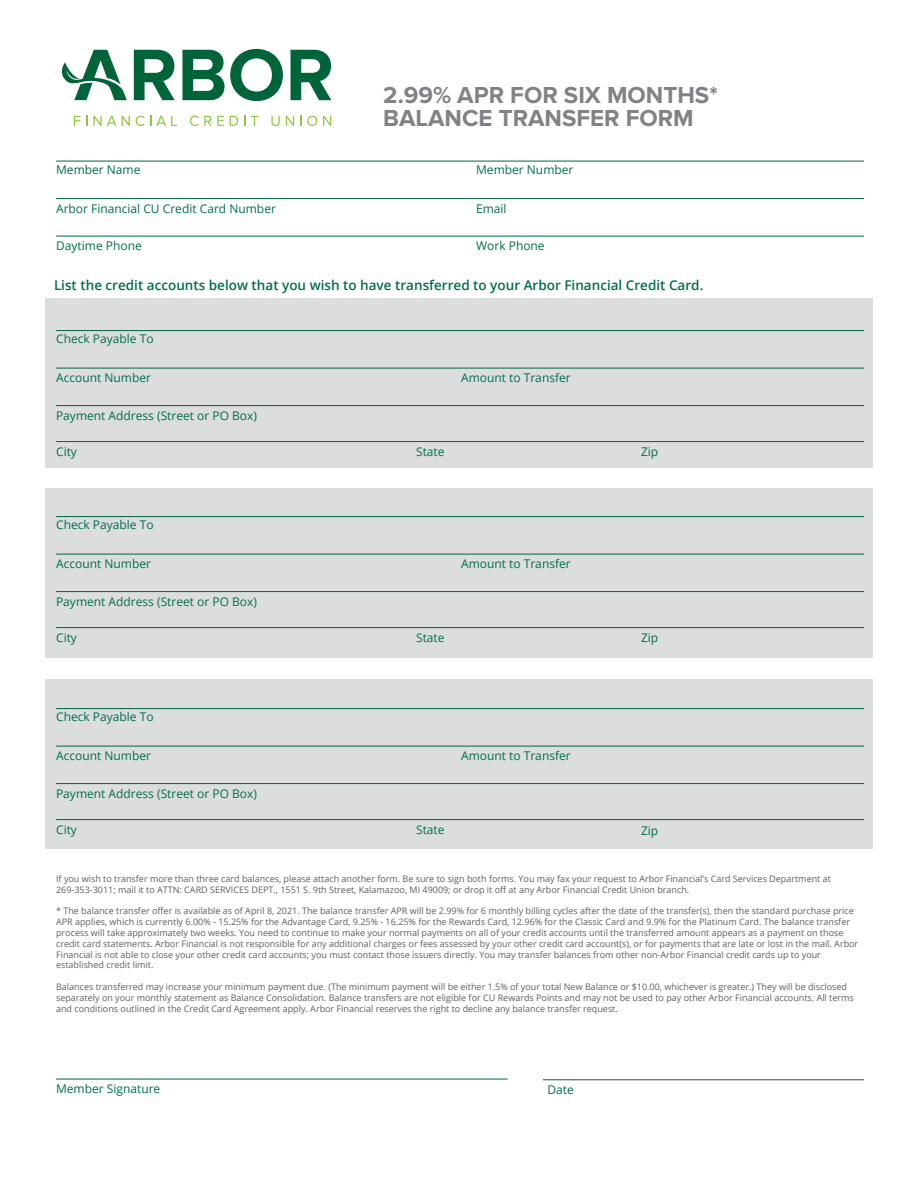
<style>
.page{position:relative;width:918px;height:1188px;background:#fff}
.page>*{position:absolute;margin:0;border:0;box-sizing:border-box;transform-origin:0 0}
.t1{font:700 24px/22.5px "Proxima Nova";color:#808285}
.t2{font:600 13.5px "Open Sans";color:#006e51}
.t3{font:12px "Open Sans";color:#006e51}
.t4{font:9px/10.8px "Open Sans";color:#5f5f5e}
</style>
<div class="page">
<svg style="left:74px;top:116px;width:6px;height:10px"></svg>
<svg style="left:93px;top:116px;width:23px;height:10px"></svg>
<svg style="left:122px;top:116px;width:8px;height:10px"></svg>
<svg style="left:136px;top:116px;width:41px;height:10px"></svg>
<svg style="left:190px;top:116px;width:34px;height:10px"></svg>
<svg style="left:230px;top:116px;width:8px;height:10px"></svg>
<svg style="left:251px;top:116px;width:7px;height:10px"></svg>
<svg style="left:271px;top:116px;width:9px;height:10px"></svg>
<svg style="left:286px;top:116px;width:8px;height:10px"></svg>
<svg style="left:300px;top:116px;width:17px;height:10px"></svg>
<svg style="left:323px;top:116px;width:8px;height:10px"></svg>
<svg style="left:134px;top:50px;width:41px;height:50px"></svg>
<svg style="left:182px;top:49px;width:101px;height:52px"></svg>
<svg style="left:291px;top:50px;width:40px;height:50px"></svg>
<svg style="left:61px;top:50px;width:66px;height:50px"></svg>
<div style="left:45px;top:679px;width:828px;height:169px;background:#dcdddf"></div>
<div style="left:45px;top:488px;width:828px;height:170px;background:#dcdddf"></div>
<div style="left:45px;top:298px;width:828px;height:169px;background:#dcdddf"></div>
<hr style="left:56px;top:161px;width:808px;height:1px;background:#00643b">
<hr style="left:56px;top:198px;width:808px;height:1px;background:#00643b">
<hr style="left:56px;top:236px;width:808px;height:1px;background:#00643b">
<hr style="left:56px;top:330px;width:808px;height:1px;background:#00643b">
<hr style="left:56px;top:368px;width:808px;height:1px;background:#00643b">
<hr style="left:56px;top:405px;width:808px;height:1px;background:#00643b">
<hr style="left:56px;top:1079px;width:452px;height:1px;background:#00643b">
<hr style="left:543px;top:1079px;width:321px;height:1px;background:#00643b">
<hr style="left:56px;top:441px;width:808px;height:1px;background:#00643b">
<hr style="left:56px;top:516px;width:808px;height:1px;background:#00643b">
<hr style="left:56px;top:554px;width:808px;height:1px;background:#00643b">
<hr style="left:56px;top:591px;width:808px;height:1px;background:#00643b">
<hr style="left:56px;top:627px;width:808px;height:1px;background:#00643b">
<hr style="left:56px;top:708px;width:808px;height:1px;background:#00643b">
<hr style="left:56px;top:746px;width:808px;height:1px;background:#00643b">
<hr style="left:56px;top:783px;width:808px;height:1px;background:#00643b">
<hr style="left:56px;top:819px;width:808px;height:1px;background:#00643b">
<p class="t3" style="left:56px;top:161px;width:86px">Member Name</p>
<p class="t3" style="left:56px;top:200px;width:221px">Arbor Financial CU Credit Card Number</p>
<p class="t3" style="left:56px;top:238px;width:87px">Daytime Phone</p>
<p class="t1" style="left:383px;top:84px;width:336px">2.99% APR FOR SIX MONTHS*<br>BALANCE TRANSFER FORM</p>
<p class="t3" style="left:476px;top:161px;width:99px">Member Number</p>
<p class="t3" style="left:476px;top:200px;width:32px">Email</p>
<p class="t3" style="left:476px;top:238px;width:70px">Work Phone</p>
<p class="t2" style="left:54px;top:276px;width:651px">List the credit accounts below that you wish to have transferred to your Arbor Financial Credit Card.</p>
<p class="t3" style="left:56px;top:331px;width:99px">Check Payable To</p>
<p class="t3" style="left:56px;top:370px;width:96px">Account Number</p>
<p class="t3" style="left:461px;top:370px;width:111px">Amount to Transfer</p>
<p class="t3" style="left:56px;top:407px;width:202px">Payment Address (Street or PO Box)</p>
<p class="t3" style="left:56px;top:443px;width:22px">City</p>
<p class="t3" style="left:416px;top:443px;width:30px">State</p>
<p class="t3" style="left:641px;top:443px;width:19px">Zip</p>
<p class="t3" style="left:56px;top:517px;width:99px">Check Payable To</p>
<p class="t3" style="left:56px;top:556px;width:96px">Account Number</p>
<p class="t3" style="left:461px;top:556px;width:111px">Amount to Transfer</p>
<p class="t3" style="left:56px;top:593px;width:202px">Payment Address (Street or PO Box)</p>
<p class="t3" style="left:56px;top:629px;width:22px">City</p>
<p class="t3" style="left:416px;top:629px;width:30px">State</p>
<p class="t3" style="left:641px;top:629px;width:19px">Zip</p>
<p class="t3" style="left:56px;top:709px;width:99px">Check Payable To</p>
<p class="t3" style="left:56px;top:748px;width:96px">Account Number</p>
<p class="t3" style="left:461px;top:748px;width:111px">Amount to Transfer</p>
<p class="t3" style="left:56px;top:785px;width:202px">Payment Address (Street or PO Box)</p>
<p class="t3" style="left:56px;top:821px;width:22px">City</p>
<p class="t3" style="left:416px;top:821px;width:30px">State</p>
<p class="t3" style="left:641px;top:823px;width:19px">Zip</p>
<p class="t4" style="left:56px;top:873px;width:776px">If you wish to transfer more than three card balances, please attach another form. Be sure to sign both forms. You may fax your request to Arbor Financial’s Card Services Department at<br>269-353-3011; mail it to ATTN: CARD SERVICES DEPT., 1551 S. 9th Street, Kalamazoo, MI 49009; or drop it off at any Arbor Financial Credit Union branch.</p>
<p class="t4" style="left:56px;top:905px;width:804px">* The balance transfer offer is available as of April 8, 2021. The balance transfer APR will be 2.99% for 6 monthly billing cycles after the date of the transfer(s), then the standard purchase price APR applies, which is currently 6.00% - 15.25% for the Advantage Card, 9.25% - 16.25% for the Rewards Card, 12.96% for the Classic Card and 9.9% for the Platinum Card. The balance transfer process will take approximately two weeks. You need to continue to make your normal payments on all of your credit accounts until the transferred amount appears as a payment on those credit card statements. Arbor Financial is not responsible for any additional charges or fees assessed by your other credit card account(s), or for payments that are late or lost in the mail. Arbor Financial is not able to close your other credit card accounts; you must contact those issuers directly. You may transfer balances from other non-Arbor Financial credit cards up to your established credit limit.</p>
<p class="t4" style="left:56px;top:981px;width:799px">Balances transferred may increase your minimum payment due. (The minimum payment will be either 1.5% of your total New Balance or $10.00, whichever is greater.) They will be disclosed separately on your monthly statement as Balance Consolidation. Balance transfers are not eligible for CU Rewards Points and may not be used to pay other Arbor Financial accounts. All terms and conditions outlined in the Credit Card Agreement apply. Arbor Financial reserves the right to decline any balance transfer request.</p>
<p class="t3" style="left:56px;top:1081px;width:106px">Member Signature</p>
<p class="t3" style="left:548px;top:1082px;width:28px">Date</p>
</div>
